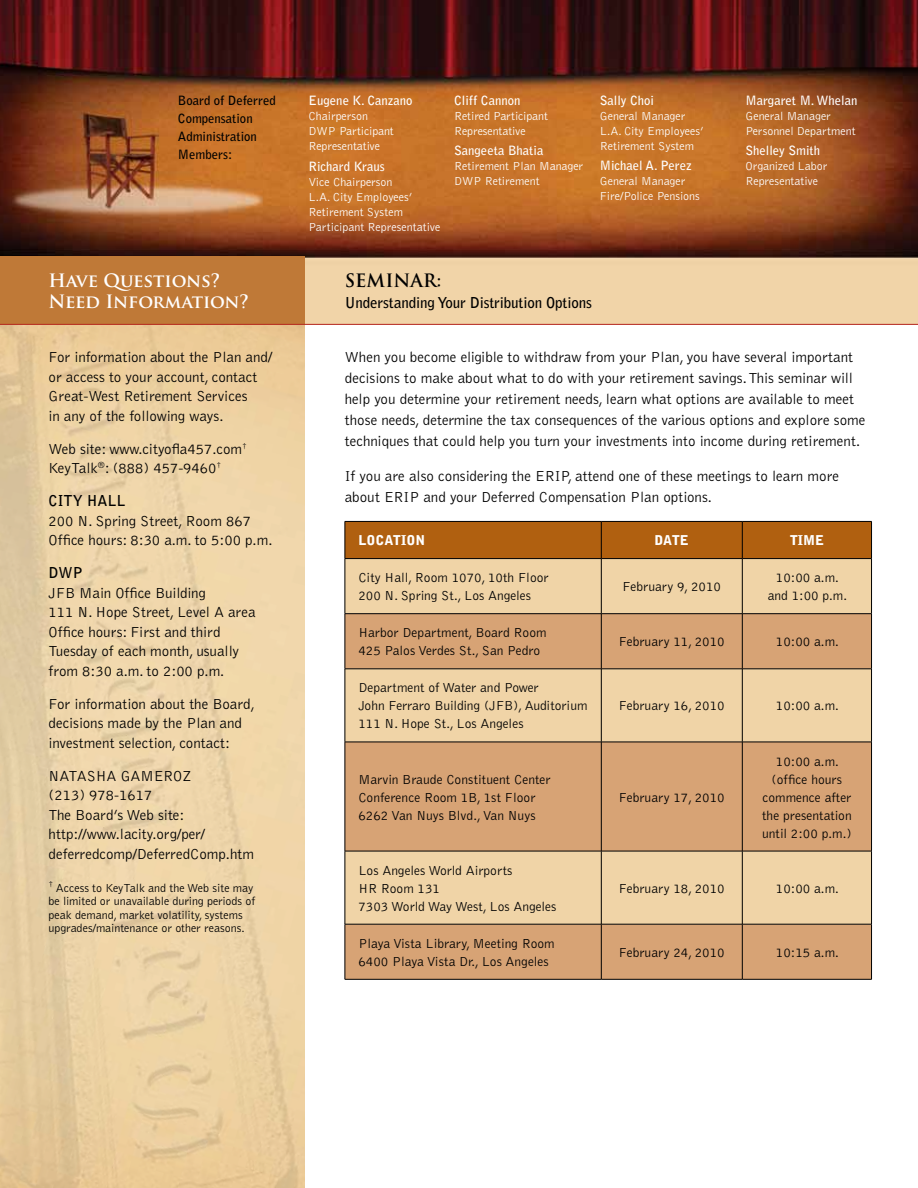
<style>
.page{position:relative;width:918px;height:1188px;background:#fff}
.page>*{position:absolute;margin:0;border:0;box-sizing:border-box;transform-origin:0 0}
.t1{font:700 18px/21px "Trajan Pro";letter-spacing:-.015em;color:#fff}
.t2{font:700 18px "Trajan Pro";color:#000}
.t3{font:300 15px/19.5px "Bell Gothic";color:#000}
.t4{font:700 15px "Bell Gothic";letter-spacing:-.01em;color:#000}
.t5{font:300 13.5px/18px "Bell Gothic";color:#000}
.t6{font:900 13.5px "Bell Gothic";color:#fff}
.t7{font:700 12.75px "Bell Gothic";color:#fff}
.t8{font:700 12.75px/18px "Bell Gothic";color:#000}
.t9{font:300 12px/15px "Bell Gothic";color:#fff}
.t10{font:300 12px/13.5px "Bell Gothic";color:#000}
</style>
<div class="page">
<img style="left:0;top:0;width:918px;height:324px">
<div style="left:0;top:256px;width:304px;height:68px;background:#bf7937"></div>
<div style="left:346px;top:522px;width:525px;height:36px;background:#b06010"></div>
<div style="left:346px;top:559px;width:525px;height:54px;background:#f0d4a7"></div>
<svg style="left:346px;top:614px;width:525px;height:365px;background:#dbad80"></svg>
<div style="left:346px;top:852px;width:525px;height:72px;background:#f0d4a7"></div>
<hr style="left:345px;top:521px;width:256px;height:1px;background:#000">
<hr style="left:345px;top:522px;width:1px;height:36px;background:#000">
<hr style="left:601px;top:521px;width:141px;height:1px;background:#000">
<hr style="left:601px;top:522px;width:1px;height:36px;background:#000">
<hr style="left:742px;top:521px;width:130px;height:1px;background:#000">
<hr style="left:742px;top:522px;width:1px;height:36px;background:#000">
<hr style="left:871px;top:522px;width:1px;height:36px;background:#000">
<hr style="left:345px;top:558px;width:256px;height:1px;background:#000">
<hr style="left:345px;top:559px;width:1px;height:55px;background:#000">
<hr style="left:601px;top:558px;width:141px;height:1px;background:#000">
<hr style="left:601px;top:559px;width:1px;height:55px;background:#000">
<hr style="left:742px;top:558px;width:130px;height:1px;background:#000">
<hr style="left:742px;top:559px;width:1px;height:55px;background:#000">
<hr style="left:871px;top:559px;width:1px;height:55px;background:#000">
<hr style="left:345px;top:613px;width:256px;height:1px;background:#000">
<hr style="left:345px;top:614px;width:1px;height:55px;background:#000">
<hr style="left:601px;top:613px;width:141px;height:1px;background:#000">
<hr style="left:601px;top:614px;width:1px;height:55px;background:#000">
<hr style="left:742px;top:613px;width:130px;height:1px;background:#000">
<hr style="left:742px;top:614px;width:1px;height:55px;background:#000">
<hr style="left:871px;top:614px;width:1px;height:55px;background:#000">
<hr style="left:345px;top:669px;width:256px;height:1px;background:#000">
<hr style="left:345px;top:669px;width:1px;height:73px;background:#000">
<hr style="left:601px;top:669px;width:141px;height:1px;background:#000">
<hr style="left:601px;top:669px;width:1px;height:73px;background:#000">
<hr style="left:742px;top:669px;width:130px;height:1px;background:#000">
<hr style="left:742px;top:669px;width:1px;height:73px;background:#000">
<hr style="left:871px;top:669px;width:1px;height:73px;background:#000">
<hr style="left:345px;top:742px;width:256px;height:1px;background:#000">
<hr style="left:345px;top:742px;width:1px;height:109px;background:#000">
<hr style="left:601px;top:742px;width:141px;height:1px;background:#000">
<hr style="left:601px;top:742px;width:1px;height:109px;background:#000">
<hr style="left:742px;top:742px;width:130px;height:1px;background:#000">
<hr style="left:742px;top:742px;width:1px;height:109px;background:#000">
<hr style="left:871px;top:742px;width:1px;height:109px;background:#000">
<hr style="left:345px;top:851px;width:256px;height:1px;background:#000">
<hr style="left:345px;top:851px;width:1px;height:73px;background:#000">
<hr style="left:601px;top:851px;width:141px;height:1px;background:#000">
<hr style="left:601px;top:851px;width:1px;height:73px;background:#000">
<hr style="left:742px;top:851px;width:130px;height:1px;background:#000">
<hr style="left:742px;top:851px;width:1px;height:73px;background:#000">
<hr style="left:871px;top:851px;width:1px;height:73px;background:#000">
<hr style="left:345px;top:924px;width:256px;height:1px;background:#000">
<hr style="left:345px;top:924px;width:1px;height:55px;background:#000">
<hr style="left:601px;top:924px;width:141px;height:1px;background:#000">
<hr style="left:601px;top:924px;width:1px;height:55px;background:#000">
<hr style="left:742px;top:924px;width:130px;height:1px;background:#000">
<hr style="left:742px;top:924px;width:1px;height:55px;background:#000">
<hr style="left:871px;top:924px;width:1px;height:55px;background:#000">
<hr style="left:345px;top:979px;width:256px;height:1px;background:#000">
<hr style="left:601px;top:979px;width:141px;height:1px;background:#000">
<hr style="left:742px;top:979px;width:130px;height:1px;background:#000">
<hr style="left:0;top:324px;width:918px;height:1px;background:#b32317">
<p class="t8" style="left:178px;top:91px;width:99px">Board of Deferred<br>Compensation<br>Administration<br>Members:</p>
<p class="t1" style="left:49px;top:270px;width:202px">Have Questions?<br>Need Information?</p>
<p class="t3" style="left:49px;top:348px;width:225px">For information about the Plan and/ or access to your account, contact<br>Great‑West Retirement Services<br>in any of the following ways.</p>
<p class="t3" style="left:49px;top:439px;width:200px">Web site: www.cityofla457.com<sup>†<br></sup>KeyTalk<sup>®</sup>: (888) 457‑9460<sup>†</sup></p>
<p class="t4" style="left:49px;top:492px;width:18px">City</p>
<p class="t4" style="left:87px;top:492px;width:21px">Hall</p>
<p class="t3" style="left:49px;top:511px;width:226px">200 N. Spring Street, Room 867<br>Office hours: 8:30 a.m. to 5:00 p.m.</p>
<p class="t4" style="left:49px;top:564px;width:36px">DWP</p>
<p class="t3" style="left:49px;top:583px;width:208px">JFB Main Office Building<br>111 N. Hope Street, Level A area<br>Office hours: First and third<br>Tuesday of each month, usually from 8:30 a.m. to 2:00 p.m.</p>
<p class="t3" style="left:49px;top:694px;width:208px">For information about the Board, decisions made by the Plan and investment selection, contact:</p>
<p class="t3" style="left:49px;top:766px;width:22px">Natasha</p>
<p class="t3" style="left:121px;top:766px;width:11px">gamero</p>
<p class="t3" style="left:182px;top:766px;width:11px">z</p>
<p class="t3" style="left:49px;top:786px;width:207px">(213) 978-1617<br>The Board’s Web site: http://www.lacity.org/per/ deferredcomp/DeferredComp.htm</p>
<p class="t10" style="left:49px;top:881px;width:208px"><sup>†</sup> Access to KeyTalk and the Web site may be limited or unavailable during periods of peak demand, market volatility, systems upgrades/maintenance or other reasons.</p>
<p class="t7" style="left:309px;top:93px;width:106px">Eugene K. Canzano</p>
<p class="t9" style="left:309px;top:109px;width:87px">Chairperson<br>DWP Participant<br>Representative</p>
<p class="t7" style="left:309px;top:158px;width:78px">Richard Kraus</p>
<p class="t9" style="left:309px;top:174px;width:133px">Vice Chairperson<br>L.A. City Employees’<br>Retirement System<br>Participant Representative</p>
<p class="t7" style="left:454px;top:92px;width:68px">Cliff Cannon</p>
<p class="t9" style="left:454px;top:108px;width:95px">Retired Participant<br>Representative</p>
<p class="t7" style="left:454px;top:143px;width:91px">Sangeeta Bhatia</p>
<p class="t9" style="left:454px;top:159px;width:131px">Retirement Plan Manager<br>DWP Retirement</p>
<p class="t7" style="left:600px;top:93px;width:56px">Sally Choi</p>
<p class="t9" style="left:600px;top:109px;width:105px">General Manager<br>L.A. City Employees’<br>Retirement System</p>
<p class="t7" style="left:600px;top:158px;width:93px">Michael A. Perez</p>
<p class="t9" style="left:600px;top:174px;width:102px">General Manager<br>Fire/Police Pensions</p>
<p class="t2" style="left:345px;top:269px;width:98px">SEMINAR:</p>
<p class="t4" style="left:345px;top:293px;width:249px">Understanding Your Distribution Options</p>
<p class="t7" style="left:745px;top:92px;width:114px">Margaret M. Whelan</p>
<p class="t9" style="left:745px;top:108px;width:112px">General Manager<br>Personnel Department</p>
<p class="t7" style="left:745px;top:143px;width:76px">Shelley Smith</p>
<p class="t9" style="left:745px;top:159px;width:84px">Organized Labor<br>Representative</p>
<p class="t3" style="left:345px;top:347px;width:522px;line-height:21px">When you become eligible to withdraw from your Plan, you have several important decisions to make about what to do with your retirement savings. This seminar will help you determine your retirement needs, learn what options are available to meet those needs, determine the tax consequences of the various options and explore some techniques that could help you turn your investments into income during retirement.</p>
<p class="t3" style="left:345px;top:466px;width:496px;line-height:21px">If you are also considering the ERIP, attend one of these meetings to learn more about ERIP and your Deferred Compensation Plan options.</p>
<p class="t6" style="left:358px;top:532px;width:68px">LOCATION</p>
<p class="t6" style="left:655px;top:532px;width:36px">DATE</p>
<p class="t6" style="left:790px;top:532px;width:36px">TIME</p>
<p class="t5" style="left:358px;top:569px;width:192px">City Hall, Room 1070, 10th Floor<br>200 N. Spring St., Los Angeles</p>
<p class="t5" style="left:623px;top:578px;width:100px">February 9, 2010</p>
<p class="t5" style="left:768px;top:569px;width:81px;text-align:center">10:00 a.m. and 1:00 p.m.</p>
<p class="t5" style="left:358px;top:624px;width:190px">Harbor Department, Board Room<br>425 Palos Verdes St., San Pedro</p>
<p class="t5" style="left:619px;top:633px;width:107px">February 11, 2010</p>
<p class="t5" style="left:776px;top:633px;width:64px">10:00 a.m.</p>
<p class="t5" style="left:358px;top:679px;width:231px">Department of Water and Power<br>John Ferraro Building (JFB), Auditorium<br>111 N. Hope St., Los Angeles</p>
<p class="t5" style="left:619px;top:697px;width:107px">February 16, 2010</p>
<p class="t5" style="left:776px;top:697px;width:64px">10:00 a.m.</p>
<p class="t5" style="left:358px;top:770px;width:194px">Marvin Braude Constituent Center<br>Conference Room 1B, 1st Floor<br>6262 Van Nuys Blvd., Van Nuys</p>
<p class="t5" style="left:358px;top:861px;width:200px">Los Angeles World Airports<br>HR Room 131<br>7303 World Way West, Los Angeles</p>
<p class="t5" style="left:619px;top:788px;width:107px">February 17, 2010</p>
<p class="t5" style="left:762px;top:752px;width:91px;text-align:center">10:00 a.m. (office hours commence after the presentation until 2:00 p.m.)</p>
<p class="t5" style="left:619px;top:879px;width:107px">February 18, 2010</p>
<p class="t5" style="left:776px;top:879px;width:64px">10:00 a.m.</p>
<p class="t5" style="left:358px;top:935px;width:198px">Playa Vista Library, Meeting Room<br>6400 Playa Vista Dr., Los Angeles</p>
<p class="t5" style="left:619px;top:944px;width:107px">February 24, 2010</p>
<p class="t5" style="left:776px;top:944px;width:64px">10:15 a.m.</p>
</div>
